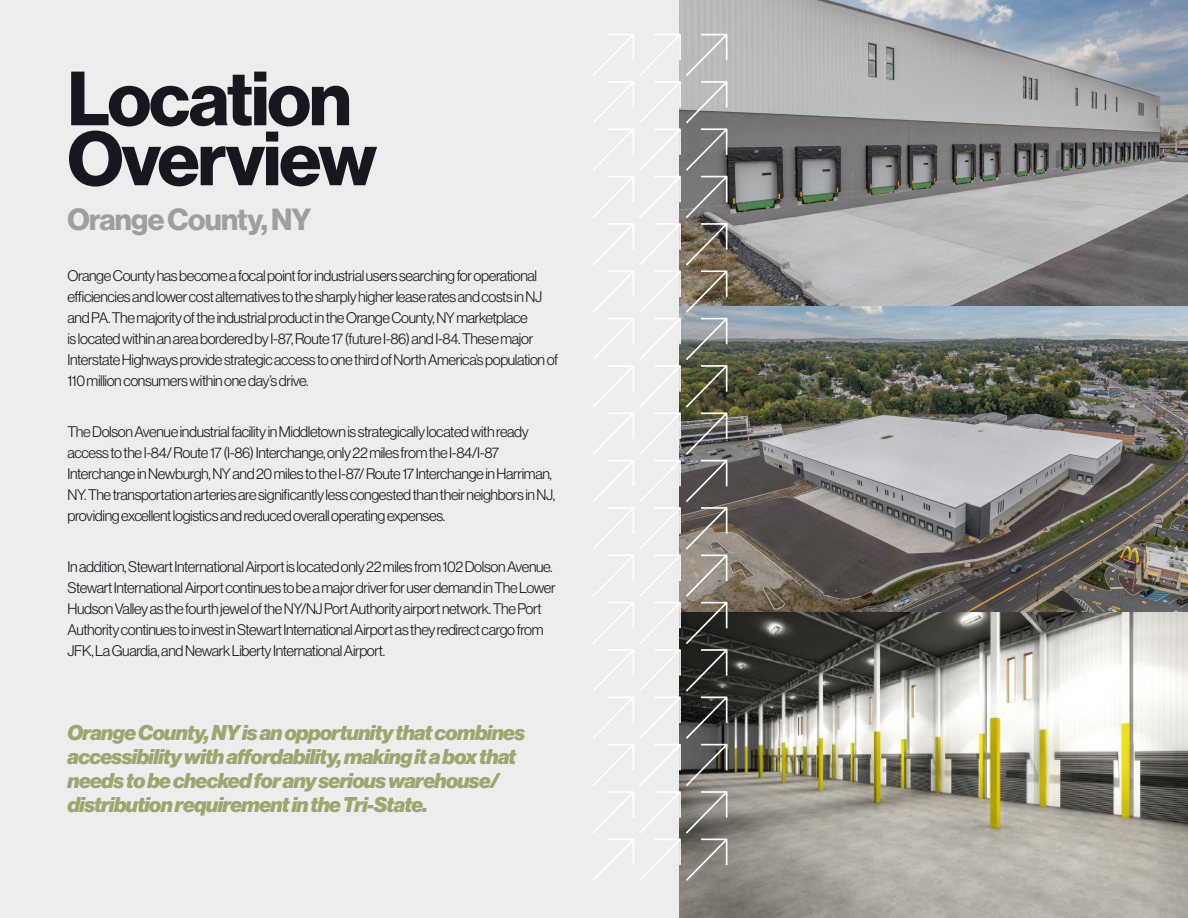
<style>
.page{position:relative;width:1188px;height:918px;background:#fff}
.page>*{position:absolute;margin:0;border:0;box-sizing:border-box;transform-origin:0 0}
.t1{font:75px/60px "N Haas Grotesk DS Pro 75 Bd";letter-spacing:-.025em;color:#18171f}
.t2{font:30px "N Haas Grotesk DS Pro 75 Bd";letter-spacing:-.025em;color:#9f9f9f}
.t3{font:21px/24px "N Haas Grotesk DS Pro 96 Blk It";letter-spacing:-.025em;color:#9ba76d}
.t4{font:15px/21px "N Haas Grotesk DS Pro 45 Lt";letter-spacing:-.025em;color:#18171f}
</style>
<div class="page">
<div style="left:0;top:0;width:814px;height:918px;background:#ededed"></div>
<img style="left:680px;top:0;width:508px;height:918px">
<svg style="left:593px;top:34px;width:135px;height:847px"></svg>
<svg style="left:686px;top:34px;width:42px;height:42px;background:#c1c1c2"></svg>
<p class="t1" style="left:68px;top:70px;width:311px">Location<br>Overview</p>
<p class="t2" style="left:68px;top:202px;width:245px">Orange County, NY</p>
<p class="t4" style="left:68px;top:265px;width:492px">Orange County has become a focal point for industrial users searching for operational efficiencies and lower cost alternatives to the sharply higher lease rates and costs in NJ and PA. The majority of the industrial product in the Orange County, NY marketplace<br>is located within an area bordered by I-87, Route 17 (future I-86) and I-84. These major Interstate Highways provide strategic access to one third of North America’s population of 110 million consumers within one day’s drive.</p>
<p class="t4" style="left:68px;top:421px;width:489px">The Dolson Avenue industrial facility in Middletown is strategically located with ready access to the I-84/ Route 17 (I-86) Interchange, only 22 miles from the I-84/I-87<br>Interchange in Newburgh, NY and 20 miles to the I-87/ Route 17 Interchange in Harriman, NY. The transportation arteries are significantly less congested than their neighbors in NJ, providing excellent logistics and reduced overall operating expenses.</p>
<p class="t4" style="left:68px;top:556px;width:490px">In addition, Stewart International Airport is located only 22 miles from 102 Dolson Avenue.<br>Stewart International Airport continues to be a major driver for user demand in The Lower Hudson Valley as the fourth jewel of the NY/NJ Port Authority airport network. The Port Authority continues to invest in Stewart International Airport as they redirect cargo from JFK, La Guardia, and Newark Liberty International Airport.</p>
<p class="t3" style="left:68px;top:721px;width:459px">Orange County, NY is an opportunity that combines accessibility with affordability, making it a box that needs to be checked for any serious warehouse/ distribution requirement in the Tri-State.</p>
</div>
